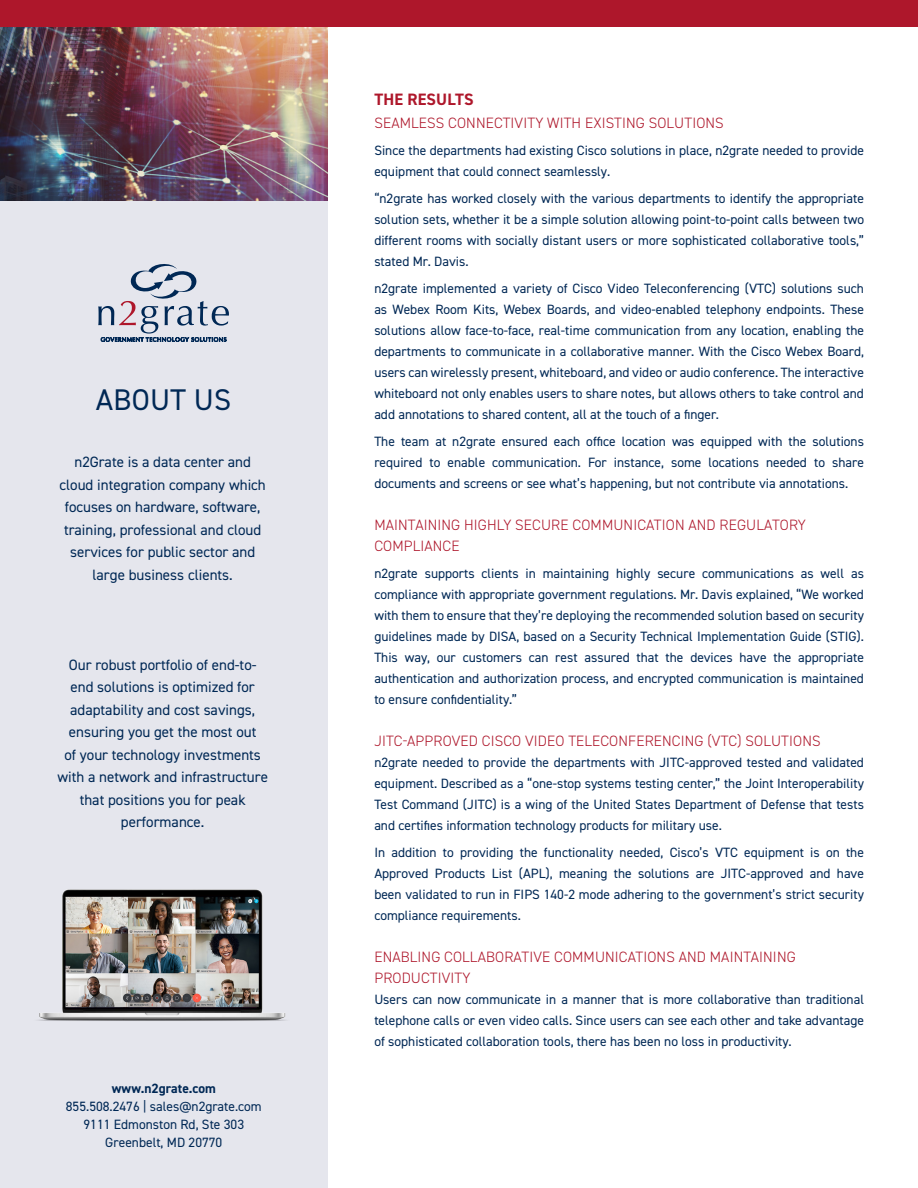
<style>
.page{position:relative;width:918px;height:1188px;background:#fff}
.page>*{position:absolute;margin:0;border:0;box-sizing:border-box;transform-origin:0 0}
.t1{font:30px "DIN2014";letter-spacing:.01em;color:#002855}
.t2{font:700 16.5px "DIN2014";letter-spacing:.01em;color:#ae172b}
.t3{font:15px/22.5px "DIN2014";color:#002855;text-align:center}
.t4{font:300 15px/21px "DIN2014";letter-spacing:.01em;color:#ae172b}
.t5{font:13.5px/21px "DIN2014";color:#002855;text-align:justify}
.t6{font:700 13.5px "DIN2014";color:#002855}
</style>
<div class="page">
<div style="left:0;top:0;width:918px;height:27px;background:#ae172b"></div>
<img style="left:0;top:27px;width:327px;height:175px">
<div style="left:0;top:202px;width:327px;height:986px;background:#e5e6ed"></div>
<svg style="left:98px;top:264px;width:131px;height:78px"></svg>
<img style="left:38px;top:889px;width:248px;height:132px">
<p class="t1" style="left:96px;top:381px;width:137px">ABOUT US</p>
<p class="t3" style="left:60px;top:451px;width:208px">n2Grate is a data center and cloud integration company which focuses on hardware, software, training, professional and cloud services for public sector and large business clients.</p>
<p class="t3" style="left:57px;top:653px;width:212px">Our robust portfolio of end-to&shy;end solutions is optimized for adaptability and cost savings, ensuring you get the most out<br>of your technology investments with a network and infrastructure that positions you for peak performance.</p>
<p class="t6" style="left:112px;top:1079px;width:105px">www.n2grate.com</p>
<p class="t5" style="left:66px;top:1095px;width:197px">855.508.2476 | sales@n2grate.com</p>
<p class="t5" style="left:84px;top:1113px;width:162px">9111 Edmonston Rd, Ste 303</p>
<p class="t5" style="left:105px;top:1131px;width:119px">Greenbelt, MD 20770</p>
<p class="t2" style="left:374px;top:89px;width:101px">THE RESULTS</p>
<p class="t4" style="left:374px;top:112px;width:351px">SEAMLESS CONNECTIVITY WITH EXISTING SOLUTIONS</p>
<p class="t5" style="left:374px;top:139px;width:491px">Since the departments had existing Cisco solutions in place, n2grate needed to provide equipment that could connect seamlessly.</p>
<p class="t5" style="left:374px;top:187px;width:491px">“n2grate has worked closely with the various departments to identify the appropriate solution sets, whether it be a simple solution allowing point-to-point calls between two different rooms with socially distant users or more sophisticated collaborative tools,” stated Mr. Davis.</p>
<p class="t5" style="left:374px;top:277px;width:491px">n2grate implemented a variety of Cisco Video Teleconferencing (VTC) solutions such as Webex Room Kits, Webex Boards, and video-enabled telephony endpoints. These solutions allow face-to-face, real-time communication from any location, enabling the departments to communicate in a collaborative manner. With the Cisco Webex Board, users can wirelessly present, whiteboard, and video or audio conference. The interactive whiteboard not only enables users to share notes, but allows others to take control and add annotations to shared content, all at the touch of a finger.</p>
<p class="t5" style="left:374px;top:430px;width:491px">The team at n2grate ensured each office location was equipped with the solutions required to enable communication. For instance, some locations needed to share documents and screens or see what’s happening, but not contribute via annotations.</p>
<p class="t4" style="left:374px;top:514px;width:433px">MAINTAINING HIGHLY SECURE COMMUNICATION AND REGULATORY<br>COMPLIANCE</p>
<p class="t5" style="left:374px;top:562px;width:491px">n2grate supports clients in maintaining highly secure communications as well as compliance with appropriate government regulations. Mr. Davis explained, “We worked with them to ensure that they’re deploying the recommended solution based on security guidelines made by DISA, based on a Security Technical Implementation Guide (STIG).<br>This way, our customers can rest assured that the devices have the appropriate authentication and authorization process, and encrypted communication is maintained to ensure confidentiality.”</p>
<p class="t4" style="left:374px;top:730px;width:448px">JITC-APPROVED CISCO VIDEO TELECONFERENCING (VTC) SOLUTIONS</p>
<p class="t5" style="left:374px;top:751px;width:491px">n2grate needed to provide the departments with JITC-approved tested and validated equipment. Described as a “one-stop systems testing center,” the Joint Interoperability Test Command (JITC) is a wing of the United States Department of Defense that tests and certifies information technology products for military use.</p>
<p class="t5" style="left:374px;top:841px;width:491px">In addition to providing the functionality needed, Cisco’s VTC equipment is on the Approved Products List (APL), meaning the solutions are JITC-approved and have been validated to run in FIPS 140-2 mode adhering to the government’s strict security compliance requirements.</p>
<p class="t4" style="left:374px;top:946px;width:423px">ENABLING COLLABORATIVE COMMUNICATIONS AND MAINTAINING<br>PRODUCTIVITY</p>
<p class="t5" style="left:374px;top:988px;width:491px">Users can now communicate in a manner that is more collaborative than traditional telephone calls or even video calls. Since users can see each other and take advantage of sophisticated collaboration tools, there has been no loss in productivity.</p>
</div>
